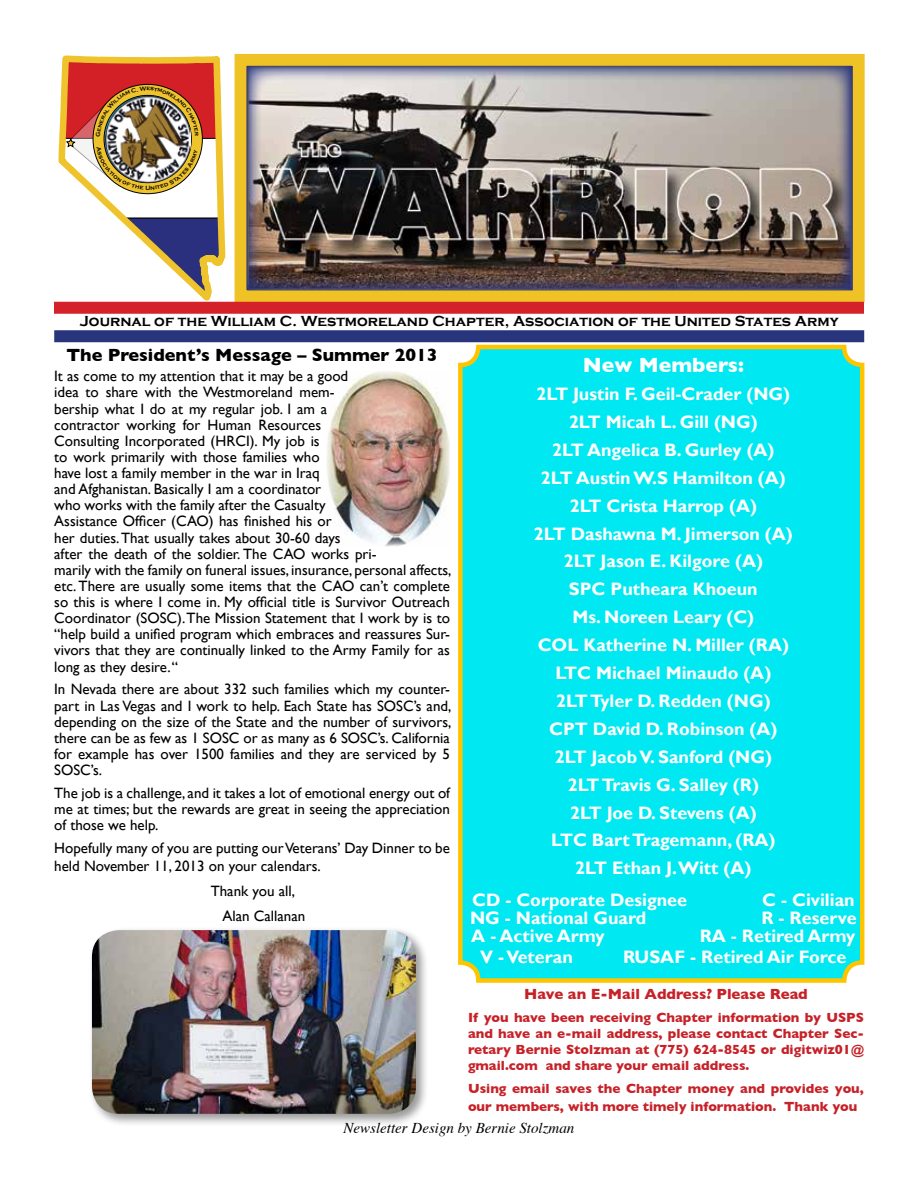
<style>
.page{position:relative;width:918px;height:1188px;background:#fff}
.page>*{position:absolute;margin:0;border:0;box-sizing:border-box;transform-origin:0 0}
.t1{font:700 21px "Gill Sans";color:#fff}
.t2{font:700 18px/27.9px "Gill Sans";color:#fff;text-align:center}
.t3{font:700 18px "Gill Sans";color:#000}
.t4{font:15px/16.2px "Gill Sans";color:#000}
.t5{font:700 15px "Copperplate Gothic";color:#000}
.t6{font:italic 15px "Times";color:#000}
.t7{font:700 15px "Gill Sans";color:#c72128}
.t8{font:700 13.5px/16.2px "Gill Sans";color:#c72128;text-align:justify}
</style>
<div class="page">
<svg style="left:235px;top:54px;width:630px;height:248px;background:#d2ae33"></svg>
<img style="left:249px;top:68px;width:601px;height:220px">
<div style="left:54px;top:302px;width:810px;height:12px;background:#d4212a"></div>
<div style="left:54px;top:330px;width:810px;height:12px;background:#28347c"></div>
<div style="left:460px;top:347px;width:402px;height:634px;background:#00e8f1;border-radius:18px"></div>
<div style="left:458px;top:345px;width:406px;height:638px;border:4px solid #ffc400;border-radius:18px"></div>
<img style="left:326px;top:371px;width:124px;height:175px">
<div style="left:88px;top:927px;width:341px;height:200px;background:#000;opacity:.4"></div>
<img style="left:92px;top:930px;width:324px;height:184px">
<svg style="left:58px;top:56px;width:167px;height:245px"></svg>
<p class="t5" style="left:80px;top:313px;width:761px">Journal of the William C. Westmoreland Chapter, Association of the United States Army</p>
<p class="t3" style="left:66px;top:344px;width:373px">The President’s Message – Summer 2013</p>
<p class="t4" style="left:54px;top:368px;width:399px">It as come to my attention that it may be a good<br>idea to share with the Westmoreland mem-<br>bership what I do at my regular job. I am a<br>contractor working for Human Resources<br>Consulting Incorporated (HRCI). My job is<br>to work primarily with those families who<br>have lost a family member in the war in Iraq<br>and Afghanistan. Basically I am a coordinator<br>who works with the family after the Casualty<br>Assistance Officer (CAO) has finished his or<br>her duties. That usually takes about 30-60 days<br>after the death of the soldier. The CAO works pri-<br>marily with the family on funeral issues, insurance, personal affects, etc. There are usually some items that the CAO can’t complete so this is where I come in. My official title is Survivor Outreach Coordinator (SOSC). The Mission Statement that I work by is to “help build a unified program which embraces and reassures Sur&shy;vivors that they are continually linked to the Army Family for as long as they desire. “</p>
<p class="t4" style="left:54px;top:681px;width:399px;text-align:justify">In Nevada there are about 332 such families which my counter&shy;part in Las Vegas and I work to help. Each State has SOSC’s and, depending on the size of the State and the number of survivors, there can be as few as 1 SOSC or as many as 6 SOSC’s. California for example has over 1500 families and they are serviced by 5<br>SOSC’s.</p>
<p class="t4" style="left:54px;top:785px;width:397px;text-align:justify">The job is a challenge, and it takes a lot of emotional energy out of me at times; but the rewards are great in seeing the appreciation of those we help.</p>
<p class="t4" style="left:54px;top:839px;width:397px;line-height:18px">Hopefully many of you are putting our Veterans’ Day Dinner to be held November 11, 2013 on your calendars.</p>
<p class="t4" style="left:222px;top:878px;width:84px;line-height:24.8px;text-indent:-12px">Thank you all,<br>Alan Callanan</p>
<h1 class="t1" style="left:583px;top:353px;width:163px">New Members:</h1>
<p class="t2" style="left:534px;top:381px;width:260px">2LT Justin F. Geil-Crader (NG)<br>2LT Micah L. Gill (NG)<br>2LT Angelica B. Gurley (A)<br>2LT Austin W.S Hamilton (A)<br>2LT Crista Harrop (A)<br>2LT Dashawna M. Jimerson (A)<br>2LT Jason E. Kilgore (A)<br>SPC Putheara Khoeun<br>Ms. Noreen Leary (C)<br>COL Katherine N. Miller (RA)<br>LTC Michael Minaudo (A)<br>2LT Tyler D. Redden (NG)<br>CPT David D. Robinson (A)<br>2LT Jacob V. Sanford (NG)<br>2LT Travis G. Salley (R)<br>2LT Joe D. Stevens (A)<br>LTC Bart Tragemann, (RA)<br>2LT Ethan J.Witt (A)</p>
<p class="t2" style="left:472px;top:886px;width:217px">CD - Corporate Designee</p>
<p class="t2" style="left:762px;top:886px;width:94px">C - Civilian</p>
<p class="t2" style="left:470px;top:904px;width:178px">NG - National Guard</p>
<p class="t2" style="left:761px;top:904px;width:97px">R - Reserve</p>
<p class="t2" style="left:471px;top:922px;width:135px">A - Active Army</p>
<p class="t2" style="left:700px;top:922px;width:157px">RA - Retired Army</p>
<p class="t2" style="left:480px;top:943px;width:94px">V - Veteran</p>
<p class="t2" style="left:623px;top:943px;width:225px">RUSAF - Retired Air Force</p>
<p class="t7" style="left:524px;top:985px;width:285px">Have an E-Mail Address? Please Read</p>
<p class="t8" style="left:468px;top:1009px;width:397px">If you have been receiving Chapter information by USPS and have an e-mail address, please contact Chapter Sec&shy;retary Bernie Stolzman at (775) 624-8545 or digitwiz01@ gmail.com and share your email address.</p>
<p class="t8" style="left:468px;top:1080px;width:397px;line-height:18px">Using email saves the Chapter money and provides you, our members, with more timely information. Thank you</p>
<p class="t6" style="left:344px;top:1115px;width:232px">Newsletter Design by Bernie Stolzman</p>
</div>
